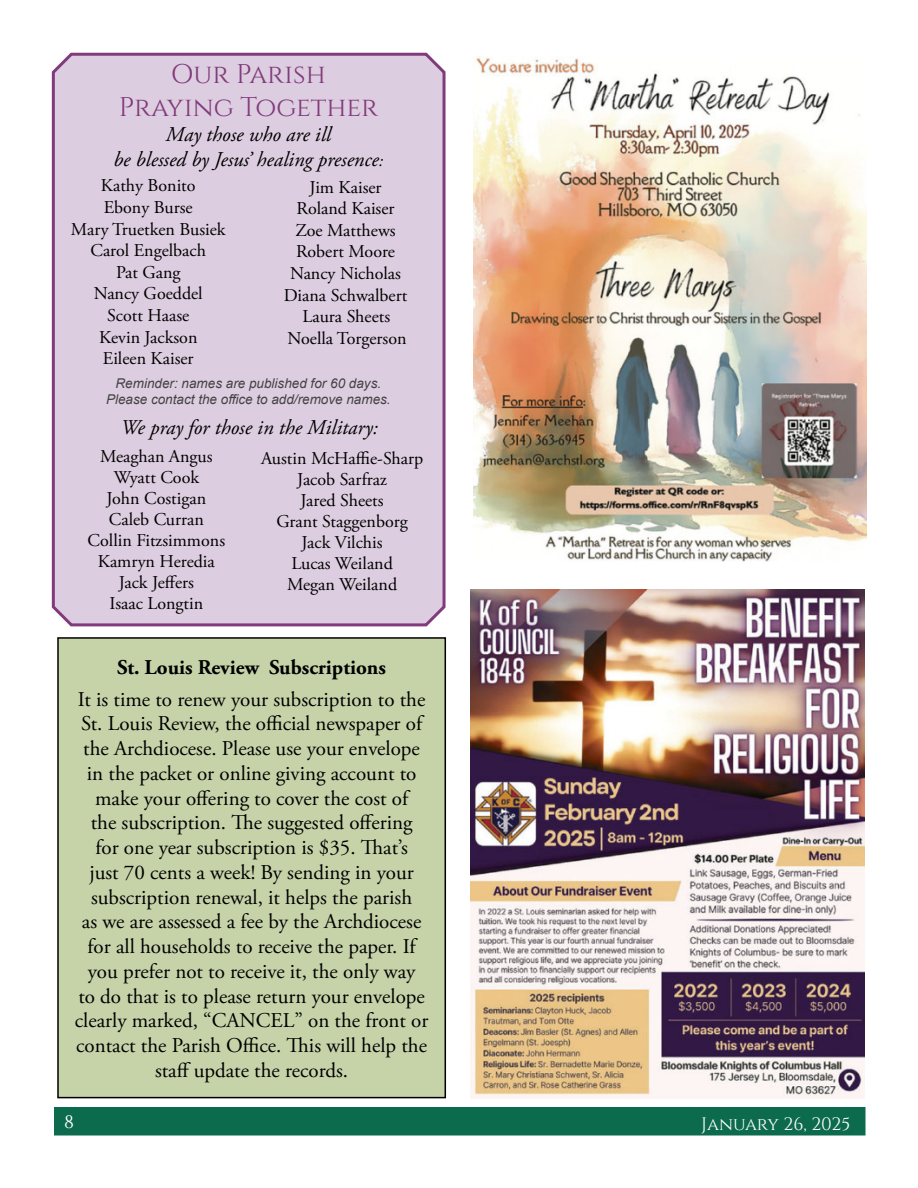
<style>
.page{position:relative;width:918px;height:1188px;background:#fff}
.page>*{position:absolute;margin:0;border:0;box-sizing:border-box;transform-origin:0 0}
.Headline{font:27px/32.4px "Qrnytm Cinzel";color:#813a7b;text-align:center}
.Pastor_Letter_body{font:21px/24.8px "Adobe Garamond Pro";color:#000;text-align:center}
.Body_Text{font:italic 21px/25.2px "Adobe Garamond Pro";color:#000;text-align:center}
.Pastor_Letter_body-2{font:700 21px "Adobe Garamond Pro";color:#000}
.the_Sick{font:18px/21px "Adobe Garamond Pro";color:#000;text-align:center}
.t1{font:18px "Kpbrth Cinzel";color:#fff}
.t2{font:18px "Qrnytm Cinzel";color:#fff}
.Pastor_Letter_body-3{font:italic 13.5px/16.2px "Qqgscj Arial";color:#434343;text-align:center}
.s1{font-size:18px}
.s2{font-family:"Khphvv Arial"}
</style>
<div class="page">
<div style="left:55px;top:1108px;width:810px;height:27px;background:#0c6b4d"></div>
<div style="left:54px;top:1107px;width:812px;height:29px;border:2px solid #0c6b4d"></div>
<div style="left:51px;top:52px;width:395px;height:575px;background:#ddcde0"></div>
<img style="left:473px;top:56px;width:393px;height:506px">
<div style="left:58px;top:638px;width:387px;height:460px;background:#c6d3a9"></div>
<div style="left:57px;top:637px;width:389px;height:461px;border:2px solid #000"></div>
<img style="left:471px;top:590px;width:393px;height:508px">
<p class="Headline" style="left:119px;top:58px;width:261px">Our Parish<br>Praying Together</p>
<p class="Body_Text" style="left:113px;top:122px;width:271px">May those who are ill<br>be blessed by Jesus’ healing presence<span class="s1">:</span></p>
<p class="the_Sick" style="left:101px;top:176px;width:96px">Kathy Bonito</p>
<p class="the_Sick" style="left:71px;top:197px;width:156px;line-height:21.6px">Ebony Burse<br>Mary Truetken Busiek</p>
<p class="the_Sick" style="left:91px;top:240px;width:117px;line-height:21.6px">Carol Engelbach<br>Pat Gang<br>Nancy Goeddel</p>
<p class="the_Sick" style="left:107px;top:306px;width:84px">Scott Haase</p>
<p class="the_Sick" style="left:99px;top:327px;width:100px">Kevin Jackson</p>
<p class="the_Sick" style="left:103px;top:349px;width:92px">Eileen Kaiser</p>
<p class="the_Sick" style="left:310px;top:177px;width:74px">Jim Kaiser</p>
<p class="the_Sick" style="left:297px;top:199px;width:99px">Roland Kaiser</p>
<p class="the_Sick" style="left:295px;top:220px;width:102px;line-height:21.6px;text-align:left">Zoe Matthews<br>Robert Moore</p>
<p class="the_Sick" style="left:290px;top:263px;width:112px">Nancy Nicholas</p>
<p class="the_Sick" style="left:284px;top:285px;width:125px">Diana Schwalbert</p>
<p class="the_Sick" style="left:288px;top:306px;width:120px;line-height:21.6px">Laura Sheets<br>Noella Torgerson</p>
<p class="Pastor_Letter_body-3" style="left:106px;top:375px;width:286px"><span class="s2">Reminder: names are published for 60 days.<br></span>Please contact the office to add/remove names.</p>
<p class="Body_Text" style="left:121px;top:415px;width:259px">We pray for those in the Military:</p>
<p class="the_Sick" style="left:100px;top:447px;width:114px">Meaghan Angus</p>
<p class="the_Sick" style="left:107px;top:468px;width:101px">Wyatt Cook<br>John Costigan</p>
<p class="the_Sick" style="left:88px;top:510px;width:139px">Caleb Curran<br>Collin Fitzsimmons<br>Kamryn Heredia<br>Jack Jeffers<br>Isaac Longtin</p>
<p class="the_Sick" style="left:261px;top:449px;width:164px">Austin McHaffie-Sharp<br>Jacob Sarfraz<br>Jared Sheets<br>Grant Staggenborg<br>Jack Vilchis<br>Lucas Weiland</p>
<p class="the_Sick" style="left:287px;top:575px;width:112px">Megan Weiland</p>
<p class="Pastor_Letter_body-2" style="left:117px;top:655px;width:270px">St. Louis Review Subscriptions</p>
<p class="Pastor_Letter_body" style="left:75px;top:687px;width:355px">It is time to renew your subscription to the St. Louis Review, the official newspaper of the Archdiocese. Please use your envelope in the packet or online giving account to make your offering to cover the cost of<br>the subscription. The suggested offering<br>for one year subscription is $35. That’s<br>just 70 cents a week! By sending in your subscription renewal, it helps the parish<br>as we are assessed a fee by the Archdiocese for all households to receive the paper. If you prefer not to receive it, the only way<br>to do that is to please return your envelope clearly marked, “CANCEL” on the front or contact the Parish Office. This will help the staff update the records.</p>
<p class="t2" style="left:64px;top:1111px;width:11px">8</p>
<p class="t1" style="left:701px;top:1114px;width:151px">January 26, 2025</p>
</div>
